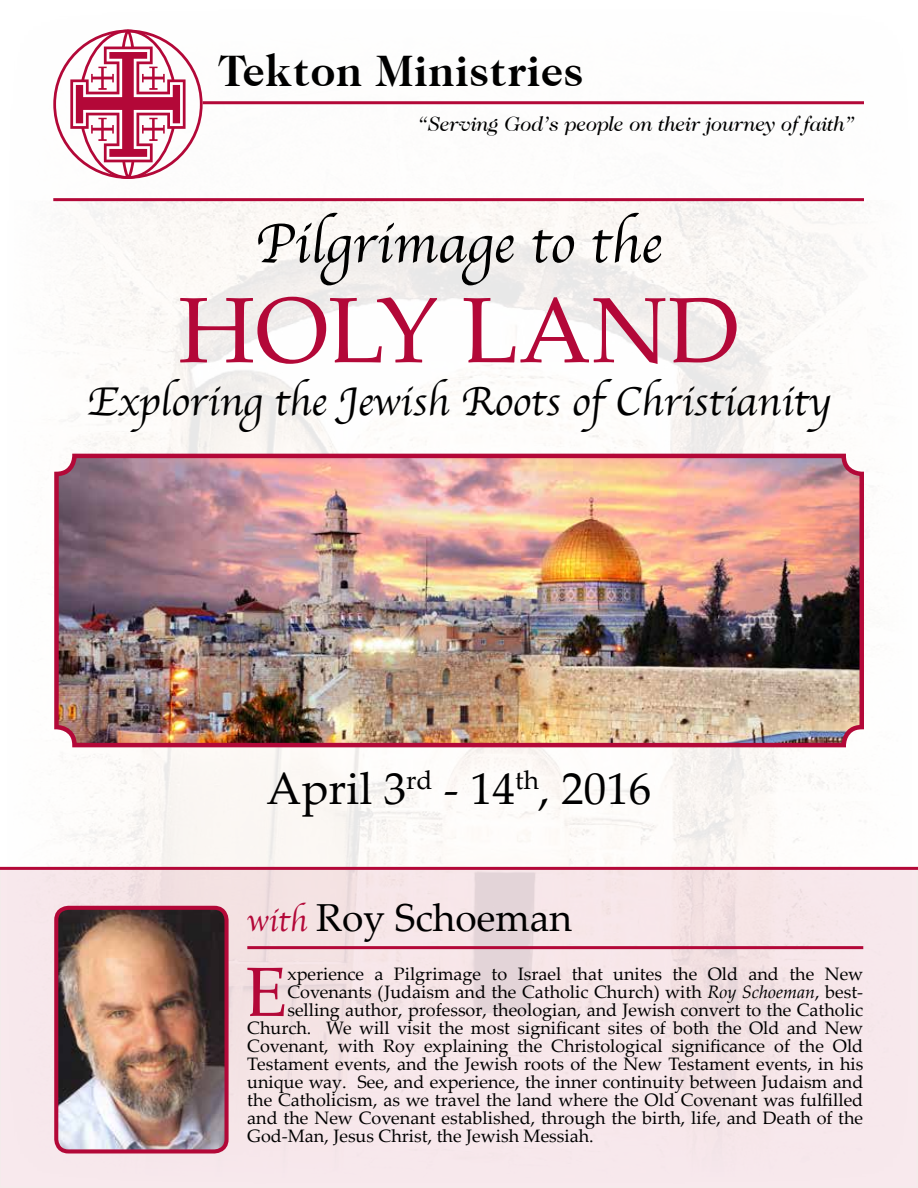
<style>
.page{position:relative;width:918px;height:1188px;background:#fff}
.page>*{position:absolute;margin:0;border:0;box-sizing:border-box;transform-origin:0 0}
.t1{font:93px "Palatino Linotype";color:#b30838}
.t2{font:69.75px "Palatino Linotype";color:#b30838}
.t3{font:57px "Apple Chancery";color:#000}
.t4{font:45px "Palatino Linotype";color:#000}
.t5{font:700 45px "Caslon 224 IT Cby BT";color:#000}
.t6{font:42px "Apple Chancery";color:#000}
.t7{font:39px "Palatino Linotype";color:#000}
.t8{font:italic 21px "Caslon 224 IT Cby BT";color:#000}
.t9{font:18px "Palatino Linotype";color:#000}
.s1{font-family:"Apple Chancery";font-size:33px;color:#b30838}
.s2{font-style:italic}
</style>
<div class="page">
<div style="left:0;top:867px;width:918px;height:321px;background:#f7e6ea"></div>
<svg style="left:53px;top:30px;width:150px;height:149px"></svg>
<hr style="left:203px;top:101px;width:661px;height:3px;background:#b30838">
<img style="left:56px;top:456px;width:806px;height:286px">
<div style="left:54px;top:454px;width:810px;height:293px;border:4px solid #b30838;border-radius:18px"></div>
<hr style="left:53px;top:198px;width:811px;height:3px;background:#b30838">
<hr style="left:247px;top:946px;width:616px;height:3px;background:#b30838">
<hr style="left:0;top:867px;width:918px;height:3px;background:#b30838">
<img style="left:59px;top:911px;width:165px;height:238px">
<div style="left:54px;top:906px;width:175px;height:248px;border:4px solid #b30838;border-radius:12px"></div>
<h3 class="t5" style="left:218px;top:43px;width:366px">Tekton Ministries</h3>
<p class="t8" style="left:418px;top:111px;width:438px">“Serving God’s people on their journey of faith”</p>
<h3 class="t3" style="left:255px;top:198px;width:408px">Pilgrimage to the</h3>
<h1 class="t1" style="left:178px;top:264px;width:564px">HOLY LAND</h1>
<h3 class="t6" style="left:87px;top:368px;width:745px">Exploring the Jewish Roots of Christianity</h3>
<h3 class="t4" style="left:267px;top:756px;width:386px">April 3<sup>rd</sup> - 14<sup>th</sup>, 2016</h3>
<h3 class="t7" style="left:247px;top:890px;width:326px"><span class="s1">with</span> Roy Schoeman</h3>
<h2 class="t2" style="left:245px;top:943px;width:44px">E</h2>
<p class="t9" style="left:287px;top:961px;width:577px">xperience a Pilgrimage to Israel that unites the Old and the New</p>
<p class="t9" style="left:287px;top:979px;width:577px">Covenants (Judaism and the Catholic Church) with <span class="s2">Roy Schoeman</span>, best-</p>
<p class="t9" style="left:287px;top:997px;width:577px">selling author, professor, theologian, and Jewish convert to the Catholic</p>
<p class="t9" style="left:247px;top:1015px;width:617px">Church. We will visit the most significant sites of both the Old and New</p>
<p class="t9" style="left:247px;top:1033px;width:617px">Covenant, with Roy explaining the Christological significance of the Old</p>
<p class="t9" style="left:247px;top:1051px;width:618px">Testament events, and the Jewish roots of the New Testament events, in his</p>
<p class="t9" style="left:247px;top:1069px;width:618px">unique way. See, and experience, the inner continuity between Judaism and</p>
<p class="t9" style="left:247px;top:1087px;width:617px">the Catholicism, as we travel the land where the Old Covenant was fulfilled</p>
<p class="t9" style="left:247px;top:1105px;width:617px">and the New Covenant established, through the birth, life, and Death of the</p>
<p class="t9" style="left:247px;top:1123px;width:348px">God-Man, Jesus Christ, the Jewish Messiah.</p>
</div>
